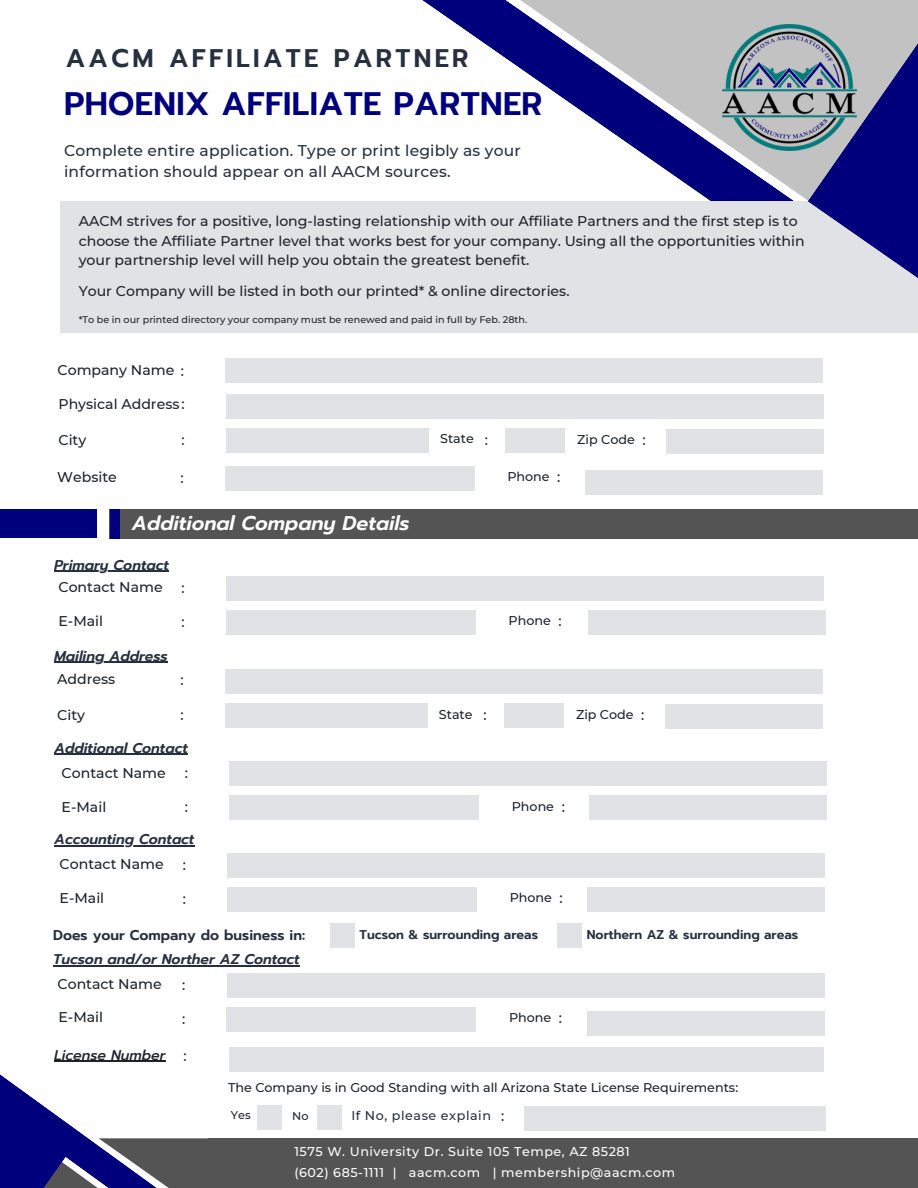
<style>
.page{position:relative;width:918px;height:1188px;background:#fff}
.page>*{position:absolute;margin:0;border:0;box-sizing:border-box;transform-origin:0 0}
.t1{font:600 32.4px "Prompt";letter-spacing:.01em;color:#00007c}
.t2{font:600 25.35px "Prompt";letter-spacing:.13em;color:#27303f}
.t3{font:italic 600 19.8px "Prompt";color:#fff}
.t4{font:500 15.45px/21.1px "Montserrat";letter-spacing:.01em;color:#27303f}
.t5{font:500 14.1px/19.6px "Montserrat";color:#1e232b}
.t6{font:italic 600 14.1px "Prompt";color:#27303f}
.t7{font:600 14.1px "Prompt";color:#27303f}
.t8{font:italic 500 14.1px "Prompt";color:#1e232b}
.t9{font:500 12.75px "Montserrat";color:#1e232b}
.t10{font:500 12.75px/21.5px "Montserrat";letter-spacing:.045em;color:#fff}
.t11{font:600 12.75px "Prompt";color:#27303f}
.t12{font:500 12.75px "Montserrat";letter-spacing:.045em;color:#27303f}
.t13{font:500 11.25px "Montserrat";color:#1e232b}
.t14{font:500 9.6px "Montserrat";color:#1e232b}
.s1{font-size:14.1px}
.s2{font-size:14.1px;color:#1e232b}
</style>
<div class="page">
<div style="left:61px;top:201px;width:857px;height:132px;background:#e1e2e6"></div>
<svg style="left:457px;top:0;width:461px;height:201px"></svg>
<div style="left:109px;top:509px;width:809px;height:29px;background:#545454"></div>
<div style="left:0;top:509px;width:96px;height:29px;background:#00007c"></div>
<div style="left:110px;top:509px;width:9px;height:29px;background:#00007c"></div>
<svg style="left:808px;top:39px;width:110px;height:239px"></svg>
<div style="left:225px;top:359px;width:598px;height:24px;background:#e1e2e6"></div>
<div style="left:226px;top:428px;width:203px;height:25px;background:#e1e2e6"></div>
<div style="left:667px;top:429px;width:157px;height:24px;background:#e1e2e6"></div>
<div style="left:226px;top:394px;width:598px;height:24px;background:#e1e2e6"></div>
<div style="left:225px;top:466px;width:249px;height:24px;background:#e1e2e6"></div>
<div style="left:585px;top:470px;width:238px;height:24px;background:#e1e2e6"></div>
<div style="left:506px;top:428px;width:59px;height:24px;background:#e1e2e6"></div>
<div style="left:208px;top:1138px;width:710px;height:50px;background:#545454"></div>
<svg style="left:67px;top:1060px;width:215px;height:128px"></svg>
<svg style="left:0;top:1060px;width:67px;height:128px"></svg>
<div style="left:330px;top:923px;width:25px;height:25px;background:#e1e2e6"></div>
<div style="left:558px;top:923px;width:24px;height:25px;background:#e1e2e6"></div>
<div style="left:226px;top:576px;width:598px;height:24px;background:#e1e2e6"></div>
<div style="left:226px;top:610px;width:249px;height:24px;background:#e1e2e6"></div>
<div style="left:588px;top:611px;width:237px;height:24px;background:#e1e2e6"></div>
<div style="left:227px;top:973px;width:598px;height:24px;background:#e1e2e6"></div>
<div style="left:227px;top:1007px;width:249px;height:24px;background:#e1e2e6"></div>
<div style="left:587px;top:1011px;width:238px;height:24px;background:#e1e2e6"></div>
<div style="left:227px;top:853px;width:598px;height:24px;background:#e1e2e6"></div>
<div style="left:227px;top:887px;width:250px;height:24px;background:#e1e2e6"></div>
<div style="left:587px;top:887px;width:238px;height:24px;background:#e1e2e6"></div>
<div style="left:229px;top:1047px;width:595px;height:25px;background:#e1e2e6"></div>
<img style="left:722px;top:24px;width:134px;height:126px">
<hr style="left:54px;top:571px;width:115px;height:1px;background:#27303f">
<hr style="left:53px;top:965px;width:247px;height:1px;background:#27303f">
<hr style="left:54px;top:845px;width:140px;height:1px;background:#27303f">
<hr style="left:54px;top:1061px;width:112px;height:1px;background:#1e232b">
<div style="left:257px;top:1105px;width:24px;height:24px;background:#e1e2e6"></div>
<div style="left:317px;top:1105px;width:24px;height:24px;background:#e1e2e6"></div>
<div style="left:525px;top:1107px;width:301px;height:24px;background:#e1e2e6"></div>
<div style="left:225px;top:704px;width:203px;height:24px;background:#e1e2e6"></div>
<div style="left:666px;top:704px;width:157px;height:24px;background:#e1e2e6"></div>
<div style="left:225px;top:669px;width:598px;height:24px;background:#e1e2e6"></div>
<div style="left:504px;top:703px;width:60px;height:24px;background:#e1e2e6"></div>
<div style="left:229px;top:761px;width:598px;height:24px;background:#e1e2e6"></div>
<div style="left:229px;top:795px;width:250px;height:25px;background:#e1e2e6"></div>
<div style="left:589px;top:795px;width:238px;height:25px;background:#e1e2e6"></div>
<hr style="left:54px;top:754px;width:134px;height:1px;background:#27303f">
<hr style="left:54px;top:662px;width:114px;height:1px;background:#27303f">
<h2 class="t2" style="left:66px;top:40px;width:404px">AACM AFFILIATE PARTNER</h2>
<h1 class="t1" style="left:64px;top:80px;width:480px">PHOENIX AFFILIATE PARTNER</h1>
<p class="t4" style="left:64px;top:140px;width:458px">Complete entire application. Type or print legibly as your information should appear on all AACM sources.</p>
<p class="t5" style="left:79px;top:211px;width:728px">AACM strives for a positive, long-lasting relationship with our Affiliate Partners and the first step is to choose the Affiliate Partner level that works best for your company. Using all the opportunities within your partnership level will help you obtain the greatest benefit.</p>
<p class="t5" style="left:79px;top:281px;width:492px">Your Company will be listed in both our printed* &amp; online directories.</p>
<p class="t14" style="left:79px;top:314px;width:450px">*To be in our printed directory your company must be renewed and paid in full by Feb. 28th.</p>
<p class="t5" style="left:58px;top:360px;width:128px">Company Name :</p>
<p class="t5" style="left:58px;top:394px;width:128px">Physical Address:</p>
<p class="t5" style="left:58px;top:430px;width:29px">City</p>
<p class="t9" style="left:577px;top:432px;width:59px">Zip Code</p>
<p class="t9" style="left:440px;top:431px;width:49px">State <span class="s1">:</span></p>
<p class="t5" style="left:182px;top:430px;width:5px">:</p>
<p class="t5" style="left:642px;top:430px;width:5px">:</p>
<p class="t5" style="left:57px;top:468px;width:61px">Website</p>
<p class="t5" style="left:180px;top:468px;width:5px">:</p>
<p class="t9" style="left:507px;top:469px;width:55px">Phone <span class="s1">:</span></p>
<h3 class="t3" style="left:132px;top:508px;width:279px">Additional Company Details</h3>
<p class="t6" style="left:54px;top:554px;width:116px">Primary Contact</p>
<p class="t5" style="left:58px;top:577px;width:106px">Contact Name</p>
<p class="t5" style="left:182px;top:578px;width:5px">:</p>
<p class="t5" style="left:58px;top:612px;width:46px">E-Mail</p>
<p class="t5" style="left:182px;top:612px;width:5px">:</p>
<p class="t9" style="left:509px;top:613px;width:55px">Phone <span class="s1">:</span></p>
<p class="t6" style="left:54px;top:645px;width:115px">Mailing Address</p>
<p class="t5" style="left:57px;top:669px;width:60px">Address</p>
<p class="t5" style="left:57px;top:705px;width:29px">City</p>
<p class="t9" style="left:576px;top:707px;width:59px">Zip Code</p>
<p class="t5" style="left:180px;top:670px;width:5px">:</p>
<p class="t5" style="left:180px;top:706px;width:5px">:</p>
<p class="t9" style="left:439px;top:706px;width:49px">State <span class="s1">:</span></p>
<p class="t5" style="left:641px;top:706px;width:5px">:</p>
<p class="t6" style="left:54px;top:737px;width:135px">Additional Contact</p>
<p class="t5" style="left:62px;top:763px;width:106px">Contact Name</p>
<p class="t5" style="left:185px;top:763px;width:5px">:</p>
<p class="t5" style="left:62px;top:797px;width:46px">E-Mail</p>
<p class="t5" style="left:185px;top:797px;width:5px">:</p>
<p class="t9" style="left:512px;top:798px;width:55px">Phone <span class="s1">:</span></p>
<p class="t6" style="left:54px;top:829px;width:142px">Accounting Contact</p>
<p class="t5" style="left:60px;top:854px;width:106px">Contact Name</p>
<p class="t5" style="left:183px;top:855px;width:5px">:</p>
<p class="t5" style="left:60px;top:888px;width:46px">E-Mail</p>
<p class="t5" style="left:183px;top:889px;width:5px">:</p>
<p class="t9" style="left:510px;top:890px;width:55px">Phone <span class="s1">:</span></p>
<p class="t7" style="left:53px;top:924px;width:253px">Does your Company do business in:</p>
<p class="t11" style="left:360px;top:925px;width:180px">Tucson &amp; surrounding areas</p>
<p class="t11" style="left:587px;top:925px;width:213px">Northern AZ &amp; surrounding areas</p>
<p class="t6" style="left:53px;top:949px;width:248px">Tucson and/or Norther AZ Contact</p>
<p class="t5" style="left:58px;top:974px;width:106px">Contact Name</p>
<p class="t5" style="left:182px;top:975px;width:5px">:</p>
<p class="t5" style="left:58px;top:1008px;width:46px">E-Mail</p>
<p class="t5" style="left:182px;top:1009px;width:5px">:</p>
<p class="t9" style="left:509px;top:1010px;width:55px">Phone <span class="s1">:</span></p>
<p class="t8" style="left:54px;top:1044px;width:113px">License Number</p>
<p class="t5" style="left:183px;top:1046px;width:5px">:</p>
<p class="t9" style="left:228px;top:1080px;width:512px">The Company is in Good Standing with all Arizona State License Requirements:</p>
<p class="t12" style="left:351px;top:1108px;width:154px">If No, please explain <span class="s2">:</span></p>
<p class="t13" style="left:231px;top:1109px;width:21px">Yes</p>
<p class="t13" style="left:292px;top:1109px;width:18px">No</p>
<p class="t10" style="left:294px;top:1141px;width:382px">1575 W. University Dr. Suite 105 Tempe, AZ 85281<br>(602) 685-1111 | aacm.com | membership@aacm.com</p>
</div>
